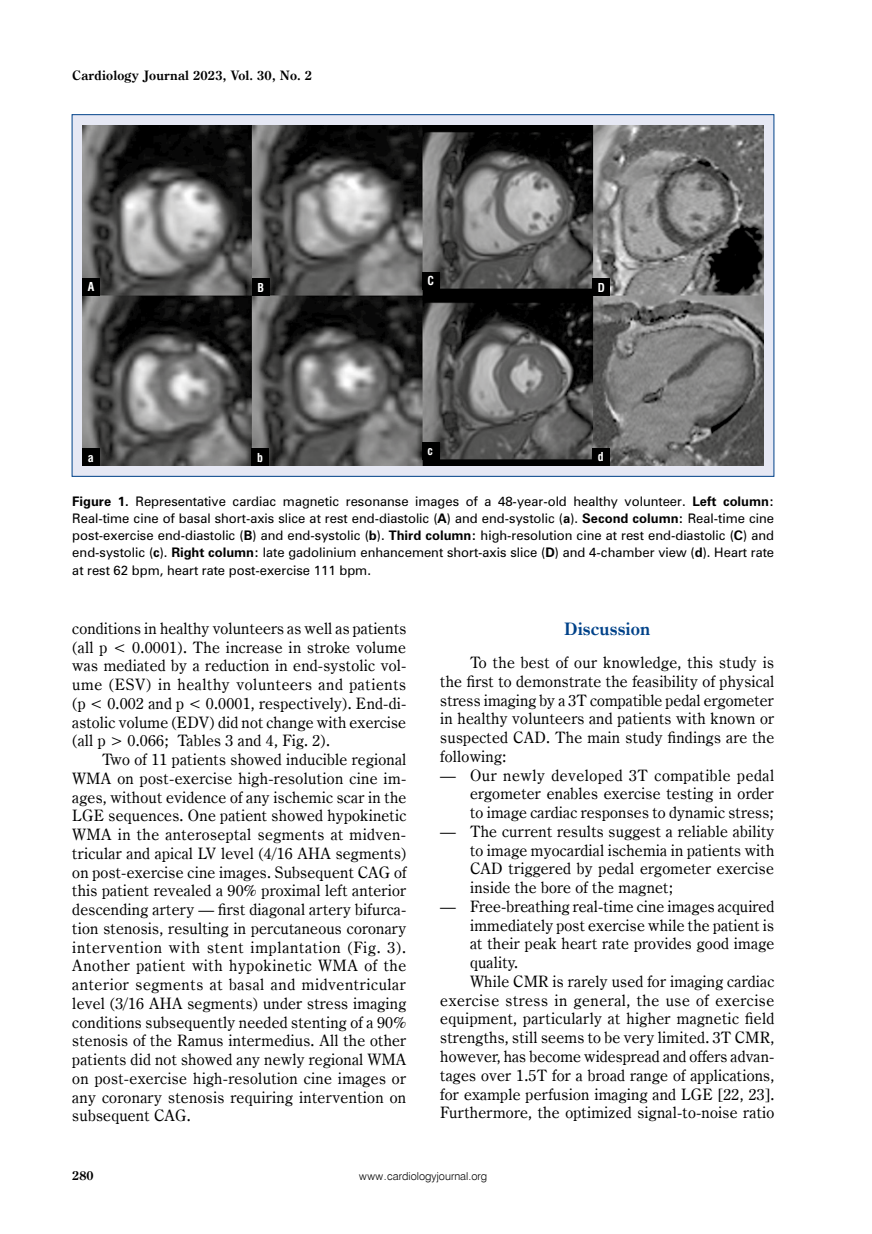
<style>
.page{position:relative;width:872px;height:1234px;background:#fff}
.page>*{position:absolute;margin:0;border:0;box-sizing:border-box;transform-origin:0 0}
.t1{font:700 17.25px "Century Oldst EU";color:#004289}
.t2{font:15.75px/18.8px "Century Oldst EU";letter-spacing:.015em;color:#000;text-align:justify}
.t3{font:700 13.05px "Century Oldst EU";letter-spacing:.015em;color:#000}
.t4{font:700 12.75px "Century Oldst EU";color:#000}
.t5{font:12px/17.2px "Zurich PL";color:#000;text-align:justify}
.t6{font:700 12px "Swis 721 Cn EU";color:#fff}
.t7{font:10.95px "Swis 721 Lt EU";color:#000}
.s1{font-weight:700}
</style>
<div class="page">
<div style="left:72px;top:115px;width:702px;height:361px;background:#e6e8f4"></div>
<img style="left:83px;top:125px;width:680px;height:340px">
<div style="left:422px;top:272px;width:17px;height:17px;background:#000"></div>
<div style="left:422px;top:442px;width:17px;height:17px;background:#000"></div>
<div style="left:592px;top:279px;width:17px;height:17px;background:#000"></div>
<div style="left:592px;top:448px;width:17px;height:17px;background:#000"></div>
<div style="left:83px;top:278px;width:17px;height:17px;background:#000"></div>
<div style="left:83px;top:448px;width:17px;height:17px;background:#000"></div>
<div style="left:252px;top:279px;width:17px;height:17px;background:#000"></div>
<div style="left:252px;top:448px;width:17px;height:17px;background:#000"></div>
<p class="t3" style="left:72px;top:67px;width:241px">Cardiology Journal 2023, Vol. 30, No. 2</p>
<p class="t6" style="left:88px;top:280px;width:8px">A</p>
<p class="t6" style="left:257px;top:280px;width:8px">B</p>
<p class="t6" style="left:427px;top:273px;width:8px">C</p>
<p class="t6" style="left:598px;top:280px;width:9px">D</p>
<p class="t6" style="left:88px;top:450px;width:7px">a</p>
<p class="t6" style="left:257px;top:450px;width:7px">b</p>
<p class="t6" style="left:427px;top:443px;width:7px">c</p>
<p class="t6" style="left:598px;top:449px;width:7px">d</p>
<p class="t5" style="left:72px;top:492px;width:703px"><span class="s1">Figure 1.</span> Representative cardiac magnetic resonanse images of a 48-year-old healthy volunteer. <span class="s1">Left column:<br></span>Real-time cine of basal short-axis slice at rest end-diastolic (<span class="s1">A</span>) and end-systolic (<span class="s1">a</span>). <span class="s1">Second column:</span> Real-time cine post-exercise end-diastolic (<span class="s1">B</span>) and end-systolic (<span class="s1">b</span>). <span class="s1">Third column:</span> high-resolution cine at rest end-diastolic (<span class="s1">C</span>) and end-systolic (<span class="s1">c</span>). <span class="s1">Right column:</span> late gadolinium enhancement short-axis slice (<span class="s1">D</span>) and 4-chamber view (<span class="s1">d</span>). Heart rate at rest 62 bpm, heart rate post-exercise 111 bpm.</p>
<p class="t2" style="left:72px;top:619px;width:336px">conditions in healthy volunteers as well as patients (all p &lt; 0.0001). The increase in stroke volume was mediated by a reduction in end-systolic vol&shy;ume (ESV) in healthy volunteers and patients (p &lt; 0.002 and p &lt; 0.0001, respectively). End-di&shy;astolic volume (EDV) did not change with exercise (all p &gt; 0.066; Tables 3 and 4, Fig. 2).</p>
<p class="t2" style="left:72px;top:750px;width:336px;text-indent:30px">Two of 11 patients showed inducible regional WMA on post-exercise high-resolution cine im&shy;ages, without evidence of any ischemic scar in the LGE sequences. One patient showed hypokinetic WMA in the anteroseptal segments at midven&shy;tricular and apical LV level (4/16 AHA segments) on post-exercise cine images. Subsequent CAG of this patient revealed a 90% proximal left anterior descending artery — first diagonal artery bifurca&shy;tion stenosis, resulting in percutaneous coronary intervention with stent implantation (Fig. 3).<br>Another patient with hypokinetic WMA of the anterior segments at basal and midventricular level (3/16 AHA segments) under stress imaging conditions subsequently needed stenting of a 90% stenosis of the Ramus intermedius. All the other patients did not showed any newly regional WMA on post-exercise high-resolution cine images or any coronary stenosis requiring intervention on subsequent CAG.</p>
<p class="t1" style="left:564px;top:618px;width:87px">Discussion</p>
<p class="t2" style="left:440px;top:653px;width:336px;text-indent:30px">To the best of our knowledge, this study is the first to demonstrate the feasibility of physical stress imaging by a 3T compatible pedal ergometer in healthy volunteers and patients with known or suspected CAD. The main study findings are the following:</p>
<p class="t2" style="left:470px;top:765px;width:305px;text-indent:-30px">— Our newly developed 3T compatible pedal ergometer enables exercise testing in order to image cardiac responses to dynamic stress;</p>
<p class="t2" style="left:470px;top:822px;width:306px;text-indent:-30px">— The current results suggest a reliable ability to image myocardial ischemia in patients with CAD triggered by pedal ergometer exercise inside the bore of the magnet;</p>
<p class="t2" style="left:440px;top:897px;width:335px">— Free-breathing real-time cine images acquired</p>
<p class="t2" style="left:470px;top:915px;width:306px">immediately post exercise while the patient is</p>
<p class="t2" style="left:470px;top:934px;width:306px">at their peak heart rate provides good image</p>
<p class="t2" style="left:470px;top:953px;width:49px">quality.</p>
<p class="t2" style="left:470px;top:972px;width:306px">While CMR is rarely used for imaging cardiac</p>
<p class="t2" style="left:440px;top:990px;width:335px">exercise stress in general, the use of exercise</p>
<p class="t2" style="left:440px;top:1009px;width:335px">equipment, particularly at higher magnetic field</p>
<p class="t2" style="left:440px;top:1028px;width:335px">strengths, still seems to be very limited. 3T CMR,</p>
<p class="t2" style="left:440px;top:1047px;width:335px">however, has become widespread and offers advan-</p>
<p class="t2" style="left:440px;top:1065px;width:336px">tages over 1.5T for a broad range of applications,</p>
<p class="t2" style="left:440px;top:1084px;width:335px">for example perfusion imaging and LGE [22, 23].</p>
<p class="t2" style="left:440px;top:1103px;width:335px">Furthermore, the optimized signal-to-noise ratio</p>
<p class="t4" style="left:72px;top:1167px;width:23px">280</p>
<p class="t7" style="left:359px;top:1169px;width:129px">www.cardiologyjournal.org</p>
</div>
